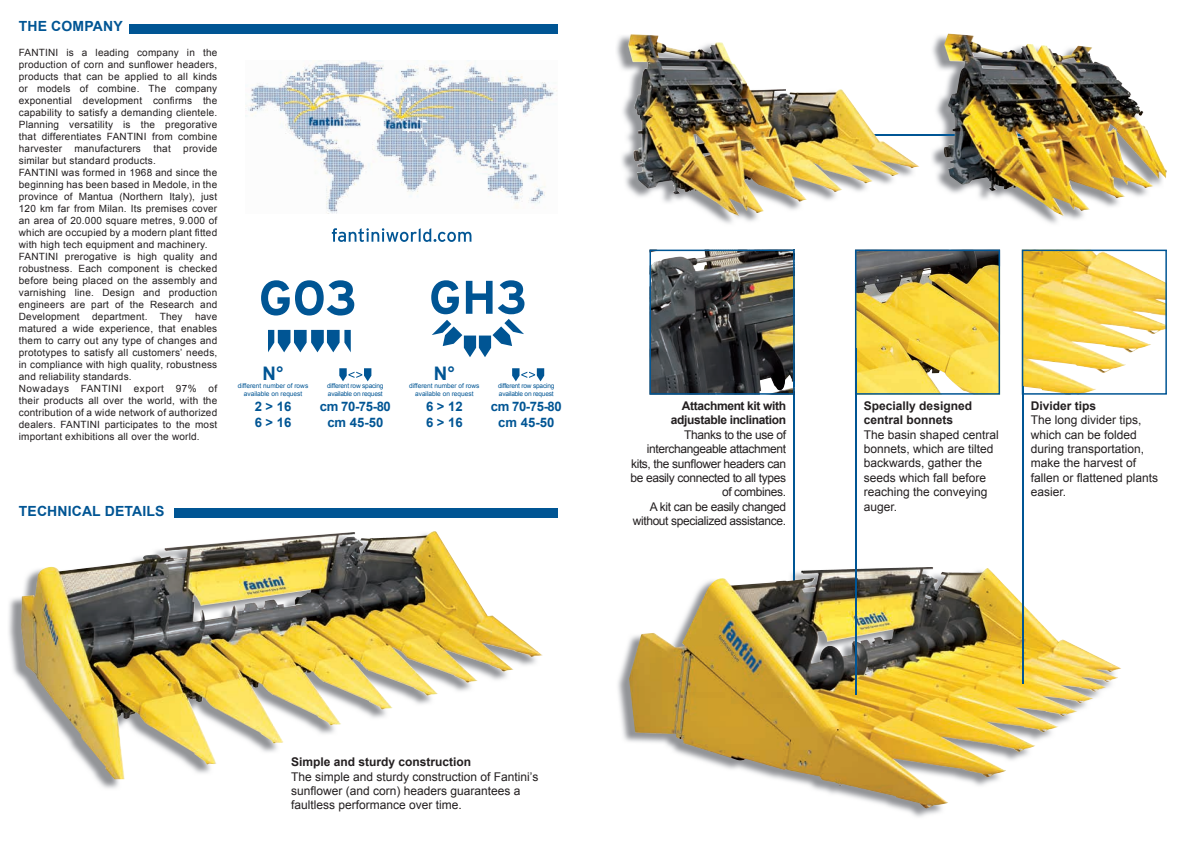
<style>
.page{position:relative;width:1191px;height:842px;background:#fff}
.page>*{position:absolute;margin:0;border:0;box-sizing:border-box;transform-origin:0 0}
.t1{font:700 18.7px "Arial";color:#005594}
.t2{font:700 14px "Arial";letter-spacing:.01em;color:#005594}
.t3{font:700 13.1px/15.7px "Arial";letter-spacing:-.03em;color:#005594;text-align:center}
.t4{font:700 13.1px/15.7px "Arial";color:#005594}
.t5{font:12px/14.4px "Arial";color:#231f20}
.t6{font:12px/14.4px "Arial";letter-spacing:-.03em;color:#231f20;text-align:right}
.t7{font:700 12px/14.4px "Arial";color:#231f20}
.t8{font:700 12px/14.4px "Arial";letter-spacing:-.03em;color:#231f20;text-align:right}
.t9{font:10px/12px "Arial";letter-spacing:.02em;color:#231f20;text-align:justify}
.t10{font:6.5px/7.8px "Arial";color:#005594;text-align:center}
.t11{font:6.5px/7.8px "Arial";letter-spacing:-.02em;color:#005594}
</style>
<div class="page">
<img style="left:246px;top:60px;width:311px;height:154px">
<svg style="left:261px;top:280px;width:93px;height:35px"></svg>
<svg style="left:268px;top:330px;width:83px;height:22px"></svg>
<svg style="left:431px;top:280px;width:93px;height:77px"></svg>
<svg style="left:332px;top:228px;width:139px;height:14px"></svg>
<img style="left:8px;top:532px;width:531px;height:257px">
<img style="left:359px;top:531px;width:75px;height:22px">
<hr style="left:793px;top:250px;width:1px;height:414px;background:#005594">
<svg style="left:649px;top:250px;width:145px;height:145px;background:#525451"></svg>
<svg style="left:1021px;top:250px;width:145px;height:145px"></svg>
<svg style="left:855px;top:250px;width:145px;height:145px;background:#c6b14c"></svg>
<img style="left:618px;top:567px;width:499px;height:250px">
<img style="left:793px;top:585px;width:1px;height:79px">
<img style="left:786px;top:567px;width:136px;height:18px">
<hr style="left:855px;top:348px;width:1px;height:347px;background:#005594">
<hr style="left:1021px;top:386px;width:2px;height:297px;background:#005594">
<hr style="left:744px;top:134px;width:340px;height:1px;background:#005594">
<img style="left:930px;top:35px;width:233px;height:189px">
<img style="left:930px;top:134px;width:154px;height:1px">
<img style="left:944px;top:34px;width:21px;height:146px">
<img style="left:616px;top:34px;width:299px;height:190px">
<img style="left:744px;top:134px;width:171px;height:1px">
<img style="left:628px;top:45px;width:20px;height:122px">
<svg style="left:339px;top:368px;width:32px;height:13px"></svg>
<svg style="left:512px;top:368px;width:32px;height:13px"></svg>
<div style="left:129px;top:24px;width:428px;height:10px;background:#005594"></div>
<div style="left:174px;top:508px;width:383px;height:10px;background:#005594"></div>
<h2 class="t2" style="left:19px;top:17px;width:105px">THE COMPANY</h2>
<p class="t9" style="left:19px;top:47px;width:200px">FANTINI is a leading company in the production of corn and sunflower headers, products that can be applied to all kinds or models of combine. The company exponential development confirms the capability to satisfy a demanding clientele.<br>Planning versatility is the pregorative that differentiates FANTINI from combine harvester</p>
<p class="t9" style="left:75px;top:143px;width:68px">manufacturers</p>
<p class="t9" style="left:153px;top:143px;width:19px">that</p>
<p class="t9" style="left:183px;top:143px;width:35px">provide</p>
<p class="t9" style="left:19px;top:155px;width:200px;text-align:left">similar but standard products.<br>FANTINI was formed in 1968 and since the beginning has been based in Medole, in the province of Mantua (Northern Italy), just 120 km far from Milan. Its premises cover an area of 20.000 square metres, 9.000 of which are occupied by a modern plant fitted with high tech equipment and machinery.<br>FANTINI prerogative is high quality and robustness. Each component is checked before being placed on the assembly and varnishing line. Design and production engineers are part of the Research and Development department. They have matured a wide experience, that enables them to carry out any type of changes and prototypes to satisfy all customers’ needs, in compliance with high quality, robustness and reliability standards.<br>Nowadays FANTINI export 97% of their products all over the world, with the contribution of a wide network of authorized dealers. FANTINI participates to the most important exhibitions all over the world.</p>
<h1 class="t1" style="left:262px;top:361px;width:22px">N°</h1>
<p class="t10" style="left:238px;top:382px;width:72px">different number of rows available on request</p>
<h3 class="t4" style="left:255px;top:399px;width:38px">2 &gt; 16<br>6 &gt; 16</h3>
<p class="t11" style="left:327px;top:382px;width:58px">different row spacing available on request</p>
<h3 class="t3" style="left:320px;top:399px;width:72px">cm 70-75-80 cm 45-50</h3>
<h1 class="t1" style="left:434px;top:361px;width:22px">N°</h1>
<p class="t10" style="left:409px;top:382px;width:72px">different number of rows available on request</p>
<h3 class="t4" style="left:426px;top:399px;width:38px">6 &gt; 12<br>6 &gt; 16</h3>
<p class="t11" style="left:498px;top:382px;width:58px">different row spacing available on request</p>
<h3 class="t3" style="left:491px;top:399px;width:72px">cm 70-75-80 cm 45-50</h3>
<h2 class="t2" style="left:19px;top:501px;width:147px">TECHNICAL DETAILS</h2>
<p class="t8" style="left:671px;top:399px;width:117px">Attachment kit with adjustable inclination</p>
<p class="t6" style="left:630px;top:427px;width:157px">Thanks to the use of interchangeable attachment kits, the sunflower headers can be easily connected to all types of combines.<br>A kit can be easily changed without specialized assistance.</p>
<p class="t7" style="left:864px;top:399px;width:110px">Specially designed central bonnets</p>
<p class="t5" style="left:864px;top:427px;width:136px">The basin shaped central bonnets, which are tilted backwards, gather the seeds which fall before reaching the conveying auger.</p>
<p class="t7" style="left:1030px;top:399px;width:67px">Divider tips</p>
<p class="t5" style="left:1030px;top:413px;width:129px">The long divider tips, which can be folded during transportation, make the harvest of fallen or flattened plants easier.</p>
<p class="t7" style="left:291px;top:755px;width:182px">Simple and sturdy construction</p>
<p class="t5" style="left:291px;top:769px;width:249px">The simple and sturdy construction of Fantini’s sunflower (and corn) headers guarantees a faultless performance over time.</p>
</div>
